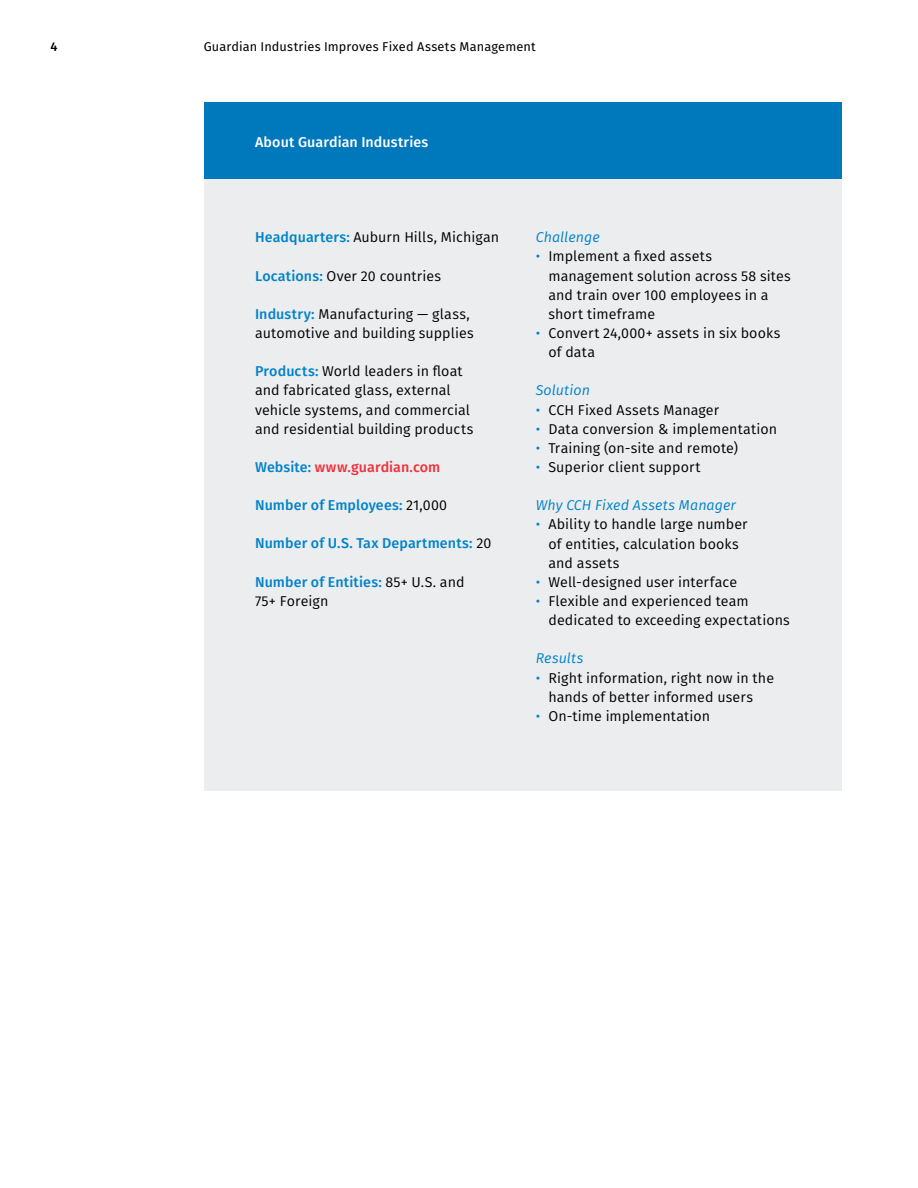
<style>
.page{position:relative;width:918px;height:1188px;background:#fff}
.page>*{position:absolute;margin:0;border:0;box-sizing:border-box;transform-origin:0 0}
.t1{font:14.25px/19.2px "Fira Sans";letter-spacing:.005em;color:#000}
.t2{font:500 14.25px "Fira Sans";letter-spacing:.005em;color:#0083ca}
.t3{font:italic 14.25px "Fira Sans";letter-spacing:.005em;color:#0083ca}
.t4{font:500 14.25px "Fira Sans";letter-spacing:.005em;color:#ee303c}
.t5{font:500 14.25px "Fira Sans";letter-spacing:.005em;color:#fff}
.t6{font:12.75px "Fira Sans";letter-spacing:.01em;color:#000}
.t7{font:500 12.75px "Fira Sans";color:#000}
.s1{font-weight:500;color:#0083ca}
.s2{color:#0083ca}
.s3{font-weight:400;color:#000}
</style>
<div class="page">
<hr style="left:917px;top:38px;width:1px;height:1065px;background:#0083ca">
<div style="left:204px;top:102px;width:638px;height:689px;background:#ecedee"></div>
<div style="left:204px;top:102px;width:638px;height:77px;background:#0079bc"></div>
<p class="t7" style="left:51px;top:36px;width:9px">4</p>
<p class="t6" style="left:204px;top:37px;width:334px">Guardian Industries Improves Fixed Assets Management</p>
<p class="t5" style="left:255px;top:130px;width:175px">About Guardian Industries</p>
<p class="t1" style="left:255px;top:227px;width:246px"><span class="s1">Headquarters:</span> Auburn Hills, Michigan</p>
<p class="t1" style="left:255px;top:266px;width:188px"><span class="s1">Locations:</span> Over 20 countries</p>
<p class="t1" style="left:255px;top:304px;width:220px"><span class="s1">Industry:</span> Manufacturing — glass, automotive and building supplies</p>
<p class="t1" style="left:255px;top:361px;width:220px"><span class="s1">Products:</span> World leaders in float and fabricated glass, external vehicle systems, and commercial and residential building products</p>
<p class="t4" style="left:255px;top:456px;width:187px"><span class="s2">Website:</span> www.guardian.com</p>
<p class="t2" style="left:255px;top:494px;width:194px">Number of Employees: <span class="s3">21,000</span></p>
<p class="t2" style="left:255px;top:532px;width:238px">Number of U.S. Tax Departments: <span class="s3">20</span></p>
<p class="t1" style="left:255px;top:572px;width:211px"><span class="s1">Number of Entities:</span> 85+ U.S. and<br>75+ Foreign</p>
<p class="t3" style="left:536px;top:227px;width:66px">Challenge</p>
<p class="t1" style="left:548px;top:247px;width:244px;text-indent:-13px"><span class="s2">•</span> Implement a fixed assets management solution across 58 sites and train over 100 employees in a short timeframe</p>
<p class="t1" style="left:548px;top:323px;width:234px;text-indent:-13px"><span class="s2">•</span> Convert 24,000+ assets in six books of data</p>
<p class="t3" style="left:536px;top:380px;width:56px">Solution</p>
<p class="t1" style="left:536px;top:400px;width:185px"><span class="s2">•</span> CCH Fixed Assets Manager</p>
<p class="t1" style="left:536px;top:419px;width:243px"><span class="s2">•</span> Data conversion &amp; implementation</p>
<p class="t1" style="left:536px;top:438px;width:204px"><span class="s2">•</span> Training (on-site and remote)</p>
<p class="t1" style="left:536px;top:457px;width:166px"><span class="s2">•</span> Superior client support</p>
<p class="t3" style="left:536px;top:495px;width:202px">Why CCH Fixed Assets Manager</p>
<p class="t1" style="left:548px;top:515px;width:201px;text-indent:-13px"><span class="s2">•</span> Ability to handle large number of entities, calculation books and assets</p>
<p class="t1" style="left:536px;top:572px;width:203px"><span class="s2">•</span> Well-designed user interface</p>
<p class="t1" style="left:548px;top:591px;width:243px;text-indent:-13px"><span class="s2">•</span> Flexible and experienced team dedicated to exceeding expectations</p>
<p class="t3" style="left:536px;top:648px;width:49px">Results</p>
<p class="t1" style="left:536px;top:668px;width:240px;text-align:center"><span class="s2">•</span> Right information, right now in the hands of better informed users</p>
<p class="t1" style="left:536px;top:706px;width:176px"><span class="s2">•</span> On-time implementation</p>
</div>
